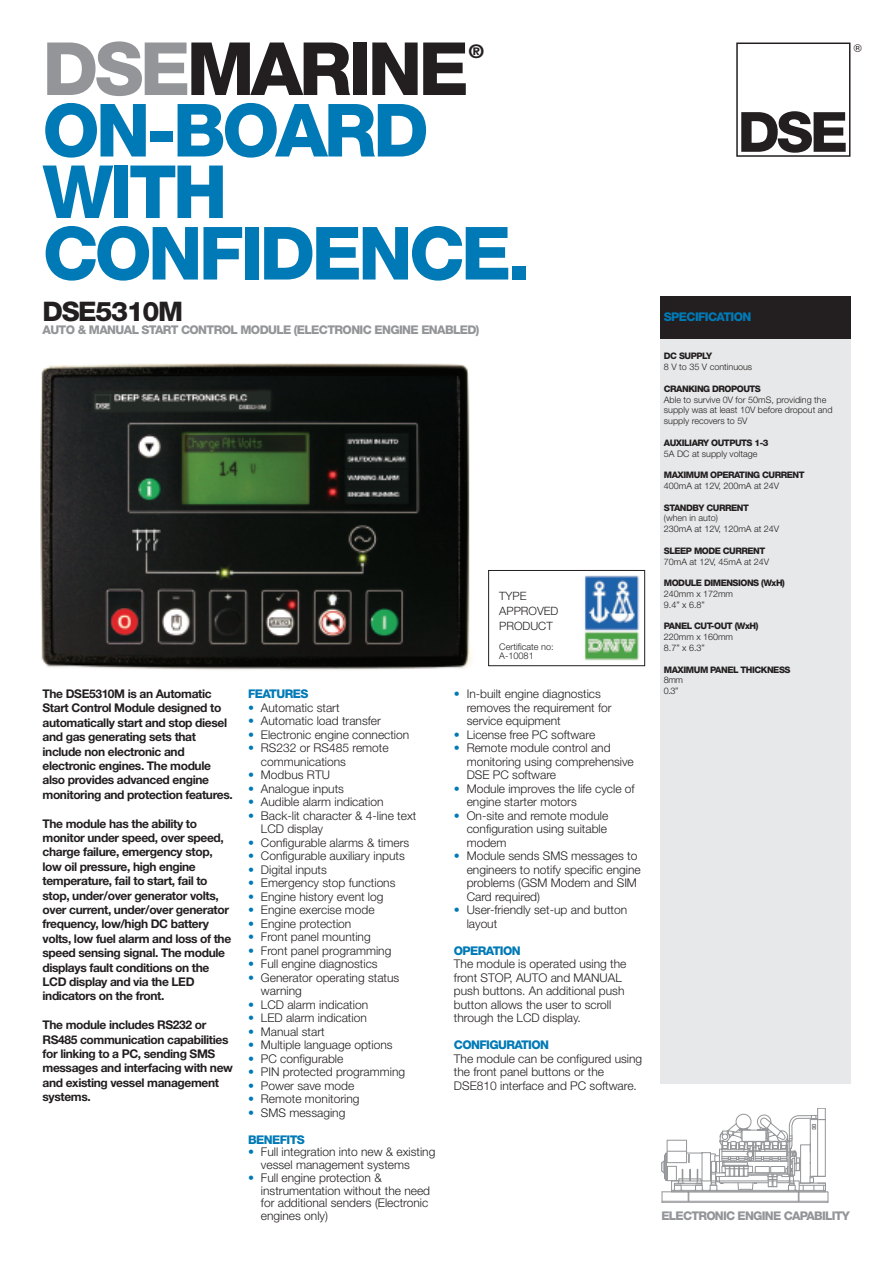
<style>
.page{position:relative;width:893px;height:1263px;background:#fff}
.page>*{position:absolute;margin:0;border:0;box-sizing:border-box;transform-origin:0 0}
.t1{font:800 73.5px/61.5px "Helvetica Neue";letter-spacing:-.05em;color:#007ab6}
.t2{font:800 73.5px "Helvetica Neue";letter-spacing:-.05em;color:#231f20}
.t3{font:800 27px "Helvetica Neue";letter-spacing:-.05em;color:#231f20}
.t4{font:800 18.9px "Helvetica Neue";color:#231f20}
.t5{font:300 12px/13.5px "Helvetica Neue";color:#231f20}
.t6{font:700 12px/14.4px "Helvetica Neue";letter-spacing:-.03em;color:#231f20}
.t7{font:800 12px "Helvetica Neue";letter-spacing:-.05em;color:#939598}
.t8{font:800 12px "Helvetica Neue";letter-spacing:-.05em;color:#007ab6}
.t9{font:300 11.4px/14.9px "Helvetica Neue";color:#231f20}
.t10{font:10.8px "Helvetica";color:#231f20}
.t11{font:300 9.15px/9.1px "Helvetica Neue";color:#231f20}
.t12{font:300 9px/10.8px "Helvetica Neue";color:#231f20}
.t13{font:800 9px "Helvetica Neue";letter-spacing:-.05em;color:#231f20}
.s1{color:#939598}
.s2{color:#007ab6}
</style>
<div class="page">
<div style="left:660px;top:333px;width:190px;height:750px;background:#e7e8e9"></div>
<div style="left:736px;top:43px;width:114px;height:114px;border:2px solid #231f20"></div>
<svg style="left:741px;top:111px;width:105px;height:42px"></svg>
<div style="left:660px;top:296px;width:190px;height:43px;background:#231f20"></div>
<img style="left:40px;top:363px;width:431px;height:307px">
<div style="left:662px;top:1191px;width:166px;height:12px;border:1px solid #939598"></div>
<hr style="left:662px;top:1201px;width:166px;height:1px;background:#939598">
<svg style="left:661px;top:1108px;width:165px;height:95px"></svg>
<img style="left:584px;top:575px;width:55px;height:86px">
<div style="left:488px;top:570px;width:157px;height:96px;border:1px solid #231f20"></div>
<h1 class="t2" style="left:43px;top:43px;width:428px"><span class="s1">DSE</span>MARINE</h1>
<h3 class="t4" style="left:469px;top:44px;width:17px">®</h3>
<h1 class="t1" style="left:43px;top:106px;width:490px">ON-BOARD<br>WITH<br>CONFIDENCE.</h1>
<h2 class="t3" style="left:43px;top:301px;width:142px">DSE5310M</h2>
<p class="t7" style="left:43px;top:326px;width:438px">AUTO &amp; MANUAL START CONTROL MODULE (ELECTRONIC ENGINE ENABLED)</p>
<p class="t6" style="left:43px;top:688px;width:192px">The DSE5310M is an Automatic<br>Start Control Module designed to automatically start and stop diesel and gas generating sets that include non electronic and electronic engines. The module also provides advanced engine monitoring and protection features.</p>
<p class="t6" style="left:43px;top:817px;width:190px">The module has the ability to monitor under speed, over speed, charge failure, emergency stop, low oil pressure, high engine temperature, fail to start, fail to stop, under/over generator volts, over current, under/over generator frequency, low/high DC battery volts, low fuel alarm and loss of the speed sensing signal. The module displays fault conditions on the<br>LCD display and via the LED indicators on the front.</p>
<p class="t6" style="left:43px;top:1019px;width:192px">The module includes RS232 or<br>RS485 communication capabilities for linking to a PC, sending SMS messages and interfacing with new and existing vessel management systems.</p>
<p class="t8" style="left:248px;top:689px;width:62px">FEATURES</p>
<p class="t5" style="left:248px;top:702px;width:93px"><span class="s2">•</span> Automatic start</p>
<p class="t5" style="left:248px;top:715px;width:134px"><span class="s2">•</span> Automatic load transfer</p>
<p class="t5" style="left:248px;top:729px;width:163px"><span class="s2">•</span> Electronic engine connection</p>
<p class="t5" style="left:261px;top:742px;width:129px;text-indent:-13px"><span class="s2">•</span> RS232 or RS485 remote communications</p>
<p class="t5" style="left:248px;top:769px;width:83px"><span class="s2">•</span> Modbus RTU</p>
<p class="t5" style="left:248px;top:783px;width:97px"><span class="s2">•</span> Analogue inputs</p>
<p class="t5" style="left:248px;top:796px;width:137px"><span class="s2">•</span> Audible alarm indication</p>
<p class="t5" style="left:261px;top:810px;width:157px;text-indent:-13px"><span class="s2">•</span> Back-lit character &amp; 4-line text<br>LCD display</p>
<p class="t5" style="left:248px;top:837px;width:163px"><span class="s2">•</span> Configurable alarms &amp; timers</p>
<p class="t5" style="left:248px;top:850px;width:158px"><span class="s2">•</span> Configurable auxiliary inputs</p>
<p class="t5" style="left:248px;top:864px;width:80px"><span class="s2">•</span> Digital inputs</p>
<p class="t5" style="left:248px;top:877px;width:149px"><span class="s2">•</span> Emergency stop functions</p>
<p class="t5" style="left:248px;top:891px;width:137px"><span class="s2">•</span> Engine history event log</p>
<p class="t5" style="left:248px;top:904px;width:128px"><span class="s2">•</span> Engine exercise mode</p>
<p class="t5" style="left:248px;top:918px;width:105px"><span class="s2">•</span> Engine protection</p>
<p class="t5" style="left:248px;top:931px;width:124px"><span class="s2">•</span> Front panel mounting</p>
<p class="t5" style="left:248px;top:945px;width:145px"><span class="s2">•</span> Front panel programming</p>
<p class="t5" style="left:248px;top:958px;width:131px"><span class="s2">•</span> Full engine diagnostics</p>
<p class="t5" style="left:261px;top:972px;width:140px;text-indent:-13px"><span class="s2">•</span> Generator operating status warning</p>
<p class="t5" style="left:248px;top:999px;width:121px"><span class="s2">•</span> LCD alarm indication</p>
<p class="t5" style="left:248px;top:1012px;width:120px"><span class="s2">•</span> LED alarm indication</p>
<p class="t5" style="left:248px;top:1026px;width:78px"><span class="s2">•</span> Manual start</p>
<p class="t5" style="left:248px;top:1039px;width:146px"><span class="s2">•</span> Multiple language options</p>
<p class="t5" style="left:248px;top:1053px;width:97px"><span class="s2">•</span> PC configurable</p>
<p class="t5" style="left:248px;top:1066px;width:158px"><span class="s2">•</span> PIN protected programming</p>
<p class="t5" style="left:248px;top:1080px;width:108px"><span class="s2">•</span> Power save mode</p>
<p class="t5" style="left:248px;top:1093px;width:113px"><span class="s2">•</span> Remote monitoring</p>
<p class="t5" style="left:248px;top:1107px;width:99px"><span class="s2">•</span> SMS messaging</p>
<p class="t8" style="left:248px;top:1135px;width:58px">BENEFITS</p>
<p class="t5" style="left:261px;top:1147px;width:176px;line-height:12.8px;text-indent:-13px"><span class="s2">•</span> Full integration into new &amp; existing vessel management systems</p>
<p class="t5" style="left:261px;top:1172px;width:171px;line-height:12.8px;text-indent:-13px"><span class="s2">•</span> Full engine protection &amp; instrumentation without the need for additional senders (Electronic engines only)</p>
<p class="t9" style="left:499px;top:589px;width:61px">TYPE<br>APPROVED<br>PRODUCT</p>
<p class="t11" style="left:499px;top:643px;width:56px">Certificate no:<br>A-10081</p>
<p class="t5" style="left:467px;top:688px;width:146px;text-indent:-13px"><span class="s2">•</span> In-built engine diagnostics removes the requirement for service equipment</p>
<p class="t5" style="left:454px;top:729px;width:143px"><span class="s2">•</span> License free PC software</p>
<p class="t5" style="left:467px;top:742px;width:169px;text-indent:-13px"><span class="s2">•</span> Remote module control and monitoring using comprehensive<br>DSE PC software</p>
<p class="t5" style="left:467px;top:783px;width:169px;text-indent:-13px"><span class="s2">•</span> Module improves the life cycle of engine starter motors</p>
<p class="t5" style="left:467px;top:810px;width:143px;text-align:justify;text-indent:-13px"><span class="s2">•</span> On-site and remote module configuration using suitable modem</p>
<p class="t5" style="left:467px;top:850px;width:176px;text-indent:-13px"><span class="s2">•</span> Module sends SMS messages to engineers to notify specific engine problems (GSM Modem and SIM<br>Card required)</p>
<p class="t5" style="left:467px;top:904px;width:162px;text-indent:-13px"><span class="s2">•</span> User-friendly set-up and button layout</p>
<p class="t8" style="left:454px;top:946px;width:68px">OPERATION</p>
<p class="t5" style="left:454px;top:958px;width:174px">The module is operated using the front STOP, AUTO and MANUAL push buttons. An additional push button allows the user to scroll through the LCD display.</p>
<p class="t8" style="left:454px;top:1040px;width:97px">CONFIGURATION</p>
<p class="t5" style="left:454px;top:1053px;width:190px">The module can be configured using the front panel buttons or the<br>DSE810 interface and PC software.</p>
<p class="t10" style="left:854px;top:42px;width:9px">®</p>
<p class="t8" style="left:664px;top:313px;width:89px">SPECIFICATION</p>
<p class="t13" style="left:664px;top:353px;width:50px">DC SUPPLY</p>
<p class="t12" style="left:664px;top:362px;width:90px">8 V to 35 V continuous</p>
<p class="t13" style="left:664px;top:385px;width:99px">CRANKING DROPOUTS</p>
<p class="t12" style="left:664px;top:395px;width:170px">Able to survive 0V for 50mS, providing the supply was at least 10V before dropout and supply recovers to 5V</p>
<p class="t13" style="left:664px;top:439px;width:106px">AUXILIARY OUTPUTS 1-3</p>
<p class="t12" style="left:664px;top:449px;width:95px">5A DC at supply voltage</p>
<p class="t13" style="left:664px;top:472px;width:142px">MAXIMUM OPERATING CURRENT</p>
<p class="t12" style="left:664px;top:481px;width:117px">400mA at 12V, 200mA at 24V</p>
<p class="t13" style="left:664px;top:504px;width:86px">STANDBY CURRENT</p>
<p class="t12" style="left:664px;top:514px;width:117px">(when in auto)<br>230mA at 12V, 120mA at 24V</p>
<p class="t13" style="left:664px;top:547px;width:103px">SLEEP MODE CURRENT</p>
<p class="t12" style="left:664px;top:557px;width:107px">70mA at 12V, 45mA at 24V</p>
<p class="t13" style="left:664px;top:580px;width:123px">MODULE DIMENSIONS (WxH)</p>
<p class="t12" style="left:664px;top:589px;width:71px">240mm x 172mm<br>9.4” x 6.8”</p>
<p class="t13" style="left:664px;top:623px;width:96px">PANEL CUT-OUT (WxH)</p>
<p class="t12" style="left:664px;top:632px;width:71px">220mm x 160mm<br>8.7” x 6.3”</p>
<p class="t13" style="left:664px;top:666px;width:128px">MAXIMUM PANEL THICKNESS</p>
<p class="t12" style="left:664px;top:676px;width:21px">8mm<br>0.3”</p>
<p class="t7" style="left:661px;top:1211px;width:190px">ELECTRONIC ENGINE CAPABILITY</p>
</div>
